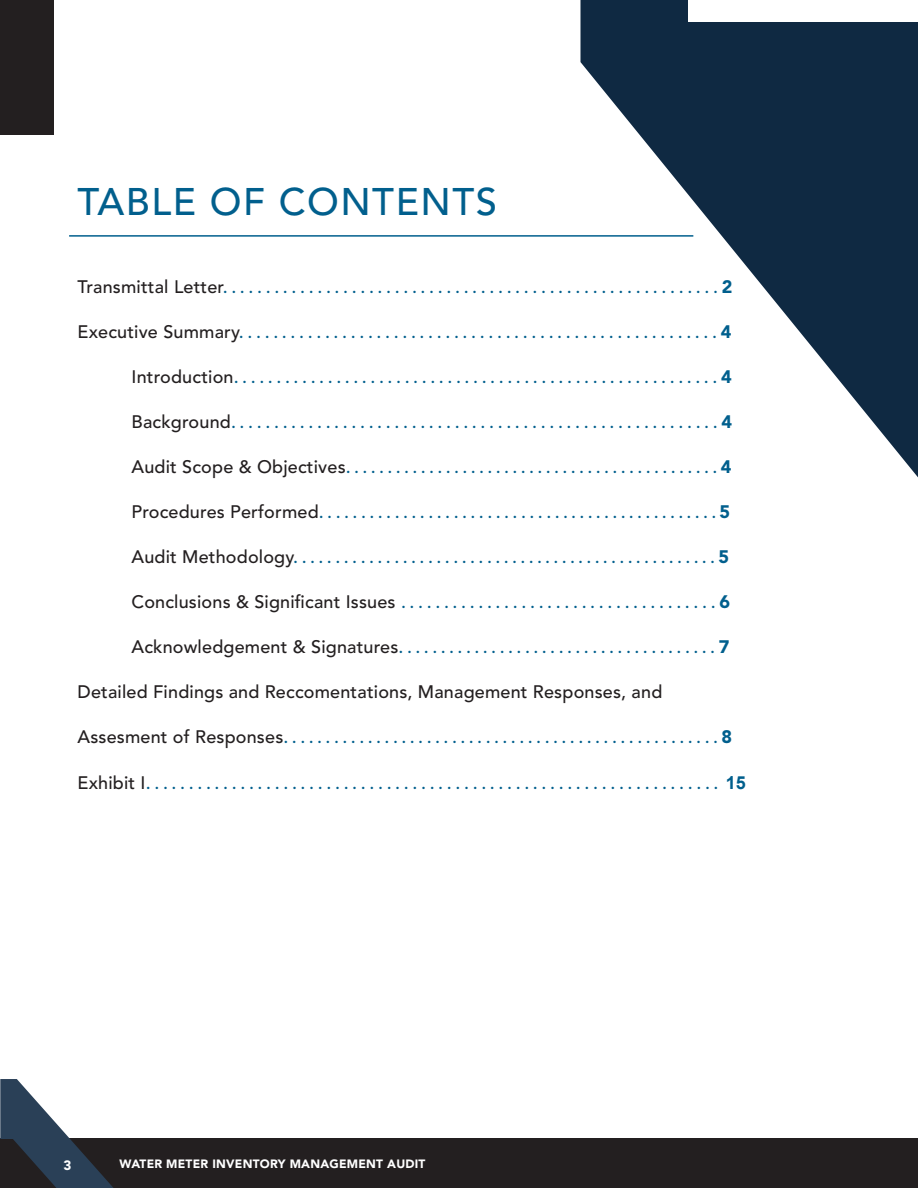
<style>
.page{position:relative;width:918px;height:1188px;background:#fff}
.page>*{position:absolute;margin:0;border:0;box-sizing:border-box;transform-origin:0 0}
.t1{font:500 38.25px "Avenir";letter-spacing:.04em;color:#015f8d}
.t2{font:500 18px "Avenir";letter-spacing:.01em;color:#015f8d}
.t3{font:500 18px "Avenir";letter-spacing:.01em;color:#231f20}
.t4{font:900 13.5px "Avenir";color:#fff}
.t5{font:900 12px "Avenir";letter-spacing:.02em;color:#fff}
.s1{color:#231f20}
.s2{font-weight:900}
.s3{font-family:"Arial";font-weight:700}
</style>
<div class="page">
<div style="left:0;top:1139px;width:918px;height:49px;background:#231f20"></div>
<div style="left:0;top:0;width:54px;height:135px;background:#231f20"></div>
<svg style="left:0;top:1079px;width:118px;height:109px"></svg>
<svg style="left:580px;top:0;width:338px;height:477px;fill:#0f2942"></svg>
<div style="left:689px;top:0;width:229px;height:22px;background:#fff"></div>
<hr style="left:69px;top:235px;width:624px;height:2px;background:#015f8d">
<p class="t1" style="left:78px;top:180px;width:421px">TABLE OF CONTENTS</p>
<p class="t2" style="left:78px;top:277px;width:656px"><span class="s1">Transmittal Letter</span>..........................................................<span class="s2">2</span></p>
<p class="t2" style="left:78px;top:322px;width:655px"><span class="s1">Executive Summary</span>........................................................<span class="s2">4</span></p>
<p class="t2" style="left:132px;top:367px;width:602px"><span class="s1">Introduction</span>.........................................................<span class="s2">4</span></p>
<p class="t2" style="left:132px;top:412px;width:602px"><span class="s1">Background</span>.........................................................<span class="s2">4</span></p>
<p class="t2" style="left:132px;top:457px;width:602px"><span class="s1">Audit Scope &amp; Objectives</span>.............................................<span class="s2">4</span></p>
<p class="t2" style="left:132px;top:502px;width:600px"><span class="s1">Procedures Performed</span>................................................<span class="s2">5</span></p>
<p class="t2" style="left:132px;top:547px;width:599px"><span class="s1">Audit Methodology</span>...................................................<span class="s2">5</span></p>
<p class="t2" style="left:132px;top:592px;width:600px"><span class="s1">Conclusions &amp; Significant Issues</span> .....................................<span class="s2">6</span></p>
<p class="t2" style="left:132px;top:637px;width:600px"><span class="s1">Acknowledgement &amp; Signatures</span>......................................<span class="s2">7</span></p>
<p class="t3" style="left:78px;top:682px;width:586px">Detailed Findings and Reccomentations, Management Responses, and</p>
<p class="t2" style="left:78px;top:727px;width:656px"><span class="s1">Assesment of Responses</span>....................................................<span class="s2">8</span></p>
<p class="t2" style="left:78px;top:772px;width:670px"><span class="s1">Exhibit I</span>................................................................... <span class="s3">15</span></p>
<p class="t4" style="left:64px;top:1157px;width:9px">3</p>
<p class="t5" style="left:120px;top:1157px;width:307px">WATER METER INVENTORY MANAGEMENT AUDIT</p>
</div>
